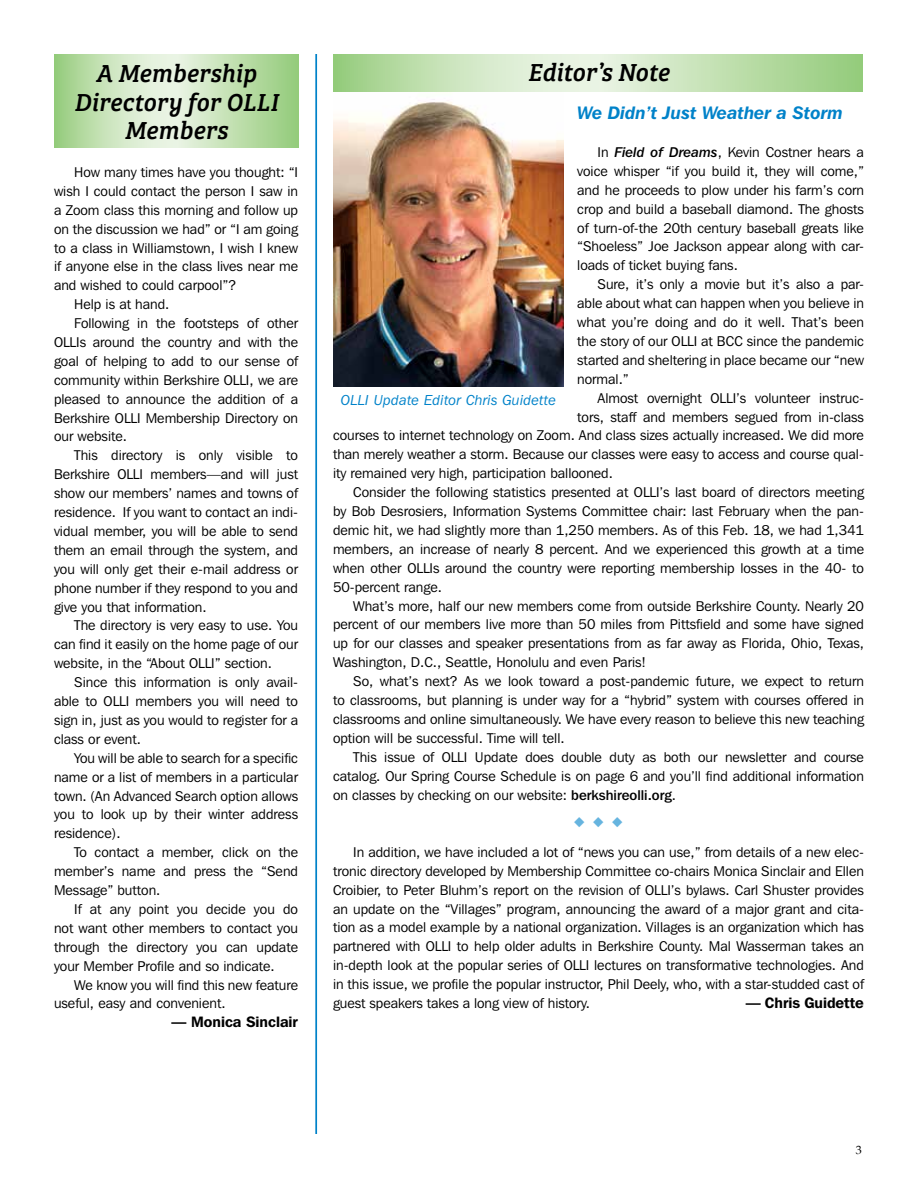
<style>
.page{position:relative;width:918px;height:1188px;background:#fff}
.page>*{position:absolute;margin:0;border:0;box-sizing:border-box;transform-origin:0 0}
.t1{font:italic 25.5px/28.5px "Bree Serif";letter-spacing:.01em;color:#000;text-align:center;scale:.96 1}
.t2{font:italic 600 18px "Franklin Gothic IT Cby BT";color:#0082c9}
.t3{font:600 15px "Franklin Gothic IT Cby BT";color:#000}
.t4{font:italic 14.4px "Franklin Gothic IT Cby BT";letter-spacing:.02em;color:#0082c9}
.t5{font:14.1px/18.9px "Franklin Gothic IT Cby BT";color:#000;text-align:justify}
.t6{font:14.1px "Zapf Dingbats ITC";color:#66b4df}
.t7{font:12px "Palatino";color:#000}
.s1{font-family:"Franklin Gothic IT Cby BT Med Ital"}
.s2{font-weight:500}
</style>
<div class="page">
<img style="left:333px;top:99px;width:231px;height:288px">
<svg style="left:333px;top:54px;width:530px;height:38px;background:#c4e1b5"></svg>
<svg style="left:54px;top:54px;width:244px;height:94px;background:#c4e1b5"></svg>
<hr style="left:316px;top:54px;width:1px;height:1080px;background:#0082c9">
<hr style="left:315px;top:54px;width:1px;height:1080px;background:#0082c9">
<h1 class="t1" style="left:74px;top:57px;width:214px">A Membership<br>Directory for OLLI<br>Members</h1>
<p class="t5" style="left:74px;top:162px;width:225px">How many times have you thought: “I</p>
<p class="t5" style="left:54px;top:181px;width:246px">wish I could contact the person I saw in</p>
<p class="t5" style="left:54px;top:200px;width:246px">a Zoom class this morning and follow up</p>
<p class="t5" style="left:54px;top:219px;width:246px">on the discussion we had” or “I am going</p>
<p class="t5" style="left:54px;top:238px;width:246px">to a class in Williamstown, I wish I knew</p>
<p class="t5" style="left:54px;top:257px;width:246px">if anyone else in the class lives near me</p>
<p class="t5" style="left:54px;top:276px;width:184px">and wished to could carpool”?</p>
<p class="t5" style="left:74px;top:295px;width:97px">Help is at hand.</p>
<p class="t5" style="left:74px;top:313px;width:225px">Following in the footsteps of other</p>
<p class="t5" style="left:54px;top:332px;width:246px">OLLIs around the country and with the</p>
<p class="t5" style="left:54px;top:351px;width:246px">goal of helping to add to our sense of</p>
<p class="t5" style="left:54px;top:370px;width:246px">community within Berkshire OLLI, we are</p>
<p class="t5" style="left:54px;top:389px;width:246px">pleased to announce the addition of a</p>
<p class="t5" style="left:54px;top:408px;width:246px">Berkshire OLLI Membership Directory on</p>
<p class="t5" style="left:54px;top:427px;width:75px">our website.</p>
<p class="t5" style="left:74px;top:446px;width:225px">This directory is only visible to</p>
<p class="t5" style="left:54px;top:465px;width:246px">Berkshire OLLI members—and will just</p>
<p class="t5" style="left:54px;top:484px;width:246px">show our members’ names and towns of</p>
<p class="t5" style="left:54px;top:502px;width:246px">residence. If you want to contact an indi-</p>
<p class="t5" style="left:54px;top:521px;width:246px">vidual member, you will be able to send</p>
<p class="t5" style="left:54px;top:540px;width:246px">them an email through the system, and</p>
<p class="t5" style="left:54px;top:559px;width:246px">you will only get their e-mail address or</p>
<p class="t5" style="left:54px;top:578px;width:246px">phone number if they respond to you and</p>
<p class="t5" style="left:54px;top:597px;width:154px">give you that information.</p>
<p class="t5" style="left:74px;top:616px;width:225px">The directory is very easy to use. You</p>
<p class="t5" style="left:54px;top:635px;width:246px">can find it easily on the home page of our</p>
<p class="t5" style="left:54px;top:654px;width:220px">website, in the “About OLLI” section.</p>
<p class="t5" style="left:74px;top:673px;width:225px">Since this information is only avail-</p>
<p class="t5" style="left:54px;top:692px;width:246px">able to OLLI members you will need to</p>
<p class="t5" style="left:54px;top:710px;width:246px">sign in, just as you would to register for a</p>
<p class="t5" style="left:54px;top:729px;width:89px">class or event.</p>
<p class="t5" style="left:74px;top:748px;width:225px">You will be able to search for a specific</p>
<p class="t5" style="left:54px;top:767px;width:246px">name or a list of members in a particular</p>
<p class="t5" style="left:54px;top:786px;width:246px">town. (An Advanced Search option allows</p>
<p class="t5" style="left:54px;top:805px;width:246px">you to look up by their winter address</p>
<p class="t5" style="left:54px;top:824px;width:68px">residence).</p>
<p class="t5" style="left:74px;top:843px;width:225px">To contact a member, click on the</p>
<p class="t5" style="left:54px;top:862px;width:246px">member’s name and press the “Send</p>
<p class="t5" style="left:54px;top:881px;width:108px">Message” button.</p>
<p class="t5" style="left:74px;top:899px;width:225px">If at any point you decide you do</p>
<p class="t5" style="left:54px;top:918px;width:246px">not want other members to contact you</p>
<p class="t5" style="left:54px;top:937px;width:246px">through the directory you can update</p>
<p class="t5" style="left:54px;top:956px;width:222px">your Member Profile and so indicate.</p>
<p class="t5" style="left:74px;top:975px;width:225px">We know you will find this new feature</p>
<p class="t5" style="left:54px;top:994px;width:173px">useful, easy and convenient.</p>
<p class="t3" style="left:172px;top:1013px;width:128px">— Monica Sinclair</p>
<h1 class="t1" style="left:528px;top:57px;width:149px">Editor’s Note</h1>
<p class="t2" style="left:577px;top:102px;width:267px">We Didn’t Just Weather a Storm</p>
<p class="t5" style="left:577px;top:142px;width:288px;text-indent:20px">In <span class="s1">Field of Dreams</span>, Kevin Costner hears a voice whisper “if you build it, they will come,” and he proceeds to plow under his farm’s corn crop and build a baseball diamond. The ghosts of turn-of-the 20th century baseball greats like “Shoeless” Joe Jackson appear along with car&shy;loads of ticket buying fans.</p>
<p class="t5" style="left:577px;top:275px;width:288px;text-indent:20px">Sure, it’s only a movie but it’s also a par&shy;able about what can happen when you believe in what you’re doing and do it well. That’s been the story of our OLLI at BCC since the pandemic started and sheltering in place became our “new normal.”</p>
<p class="t5" style="left:598px;top:388px;width:268px">Almost overnight OLLI’s volunteer instruc-</p>
<p class="t5" style="left:577px;top:407px;width:288px">tors, staff and members segued from in-class</p>
<p class="t5" style="left:333px;top:426px;width:533px">courses to internet technology on Zoom. And class sizes actually increased. We did more</p>
<p class="t5" style="left:333px;top:445px;width:532px">than merely weather a storm. Because our classes were easy to access and course qual-</p>
<p class="t5" style="left:333px;top:464px;width:281px">ity remained very high, participation ballooned.</p>
<p class="t5" style="left:353px;top:483px;width:512px">Consider the following statistics presented at OLLI’s last board of directors meeting</p>
<p class="t5" style="left:333px;top:501px;width:533px">by Bob Desrosiers, Information Systems Committee chair: last February when the pan-</p>
<p class="t5" style="left:333px;top:520px;width:533px">demic hit, we had slightly more than 1,250 members. As of this Feb. 18, we had 1,341</p>
<p class="t5" style="left:333px;top:539px;width:533px">members, an increase of nearly 8 percent. And we experienced this growth at a time</p>
<p class="t5" style="left:333px;top:558px;width:533px">when other OLLIs around the country were reporting membership losses in the 40- to</p>
<p class="t5" style="left:333px;top:577px;width:110px">50-percent range.</p>
<p class="t5" style="left:353px;top:596px;width:512px">What’s more, half our new members come from outside Berkshire County. Nearly 20</p>
<p class="t5" style="left:333px;top:615px;width:533px">percent of our members live more than 50 miles from Pittsfield and some have signed</p>
<p class="t5" style="left:333px;top:634px;width:533px">up for our classes and speaker presentations from as far away as Florida, Ohio, Texas,</p>
<p class="t5" style="left:333px;top:653px;width:315px">Washington, D.C., Seattle, Honolulu and even Paris!</p>
<p class="t5" style="left:353px;top:672px;width:512px">So, what’s next? As we look toward a post-pandemic future, we expect to return</p>
<p class="t5" style="left:333px;top:690px;width:533px">to classrooms, but planning is under way for a “hybrid” system with courses offered in</p>
<p class="t5" style="left:333px;top:709px;width:533px">classrooms and online simultaneously. We have every reason to believe this new teaching</p>
<p class="t5" style="left:333px;top:728px;width:233px">option will be successful. Time will tell.</p>
<p class="t5" style="left:353px;top:747px;width:512px">This issue of OLLI Update does double duty as both our newsletter and course</p>
<p class="t5" style="left:333px;top:766px;width:532px">catalog. Our Spring Course Schedule is on page 6 and you’ll find additional information</p>
<p class="t5" style="left:333px;top:785px;width:345px">on classes by checking on our website: <span class="s2">berkshireolli.org</span>.</p>
<p class="t6" style="left:574px;top:816px;width:51px">◆ ◆ ◆</p>
<p class="t5" style="left:333px;top:842px;width:533px;text-indent:20px">In addition, we have included a lot of “news you can use,” from details of a new elec&shy;tronic directory developed by Membership Committee co-chairs Monica Sinclair and Ellen Croibier, to Peter Bluhm’s report on the revision of OLLI’s bylaws. Carl Shuster provides an update on the “Villages” program, announcing the award of a major grant and cita&shy;tion as a model example by a national organization. Villages is an organization which has partnered with OLLI to help older adults in Berkshire County. Mal Wasserman takes an in-depth look at the popular series of OLLI lectures on transformative technologies. And in this issue, we profile the popular instructor, Phil Deely, who, with a star-studded cast of guest speakers takes a long view of history.</p>
<p class="t4" style="left:341px;top:391px;width:217px">OLLI Update Editor Chris Guidette</p>
<p class="t3" style="left:746px;top:993px;width:120px">— Chris Guidette</p>
<p class="t7" style="left:856px;top:1140px;width:7px">3</p>
</div>
